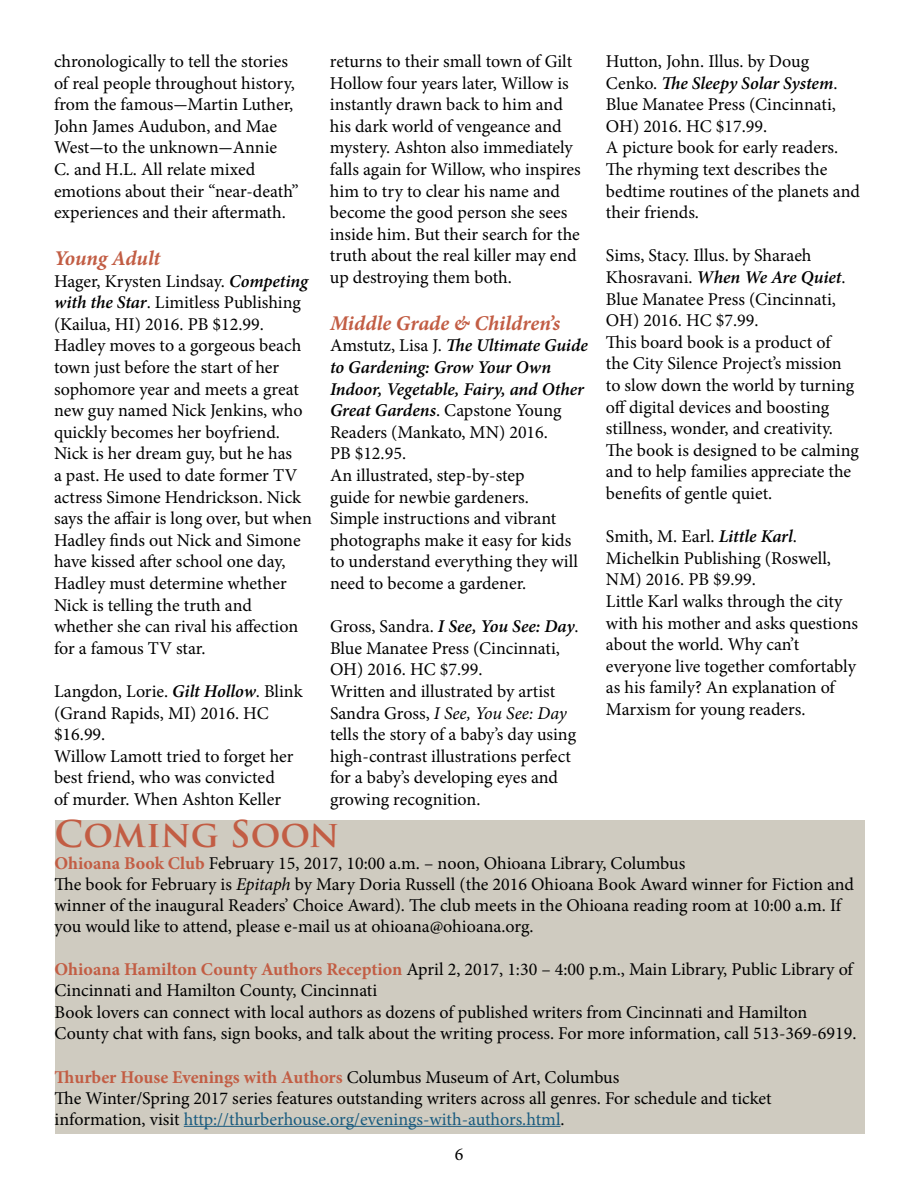
<style>
.page{position:relative;width:918px;height:1188px;background:#fff}
.page>*{position:absolute;margin:0;border:0;box-sizing:border-box;transform-origin:0 0}
.t1{font:700 36px "Trajan Pro";color:#c25d44}
.t2{font:italic 700 21px "Minion Pro";letter-spacing:-.005em;color:#c25d44}
.t3{font:18px/21.6px "Minion Pro";letter-spacing:-.005em;color:#000}
.s1{font-family:"Sentinel"}
.s2{font-weight:600;font-style:italic}
.s3{font-style:italic}
.s4{font-weight:700;color:#c25d44}
.s5{color:#195b7f}
</style>
<div class="page">
<div style="left:55px;top:820px;width:810px;height:314px;background:#cfcbc0"></div>
<hr style="left:184px;top:1126px;width:377px;height:1px;background:#195b7f">
<p class="t3" style="left:54px;top:51px;width:246px">chronologically to tell the stories of real people throughout history, from the famous<span class="s1">—</span>Martin Luther,<br>John James Audubon, and Mae<br>West<span class="s1">—</span>to the unknown<span class="s1">—</span>Annie<br>C. and H.L. All relate mixed emotions about their “near-death” experiences and their aftermath.</p>
<p class="t2" style="left:54px;top:243px;width:108px">Young Adult</p>
<p class="t3" style="left:54px;top:270px;width:260px">Hager, Krysten Lindsay. <span class="s2">Competing with the Star</span>. Limitless Publishing (Kailua, HI) 2016. PB $12.99.<br>Hadley moves to a gorgeous beach town just before the start of her sophomore year and meets a great new guy named Nick Jenkins, who quickly becomes her boyfriend.<br>Nick is her dream guy, but he has<br>a past. He used to date former TV actress Simone Hendrickson. Nick says the affair is long over, but when<br>Hadley finds out Nick and Simone have kissed after school one day,<br>Hadley must determine whether<br>Nick is telling the truth and whether she can rival his affection for a famous TV star.</p>
<p class="t3" style="left:54px;top:681px;width:250px">Langdon, Lorie. <span class="s2">Gilt Hollow</span>. Blink (Grand Rapids, MI) 2016. HC $16.99.<br>Willow Lamott tried to forget her best friend, who was convicted<br>of murder. When Ashton Keller</p>
<p class="t3" style="left:330px;top:51px;width:252px">returns to their small town of Gilt<br>Hollow four years later, Willow is instantly drawn back to him and his dark world of vengeance and mystery. Ashton also immediately falls again for Willow, who inspires him to try to clear his name and become the good person she sees inside him. But their search for the truth about the real killer may end up destroying them both.</p>
<p class="t2" style="left:330px;top:308px;width:232px">Middle Grade &amp; Children’s</p>
<p class="t3" style="left:330px;top:335px;width:260px">Amstutz, Lisa J. <span class="s2">The Ultimate Guide to Gardening: Grow Your Own<br>Indoor, Vegetable, Fairy, and Other<br>Great Gardens</span>. Capstone Young<br>Readers (Mankato, MN) 2016.<br>PB $12.95.<br>An illustrated, step-by-step<br>guide for newbie gardeners.<br>Simple instructions and vibrant photographs make it easy for kids to understand everything they will need to become a gardener.</p>
<p class="t3" style="left:330px;top:616px;width:250px">Gross, Sandra. <span class="s2">I See, You See: Day</span>.<br>Blue Manatee Press (Cincinnati,<br>OH) 2016. HC $7.99.<br>Written and illustrated by artist<br>Sandra Gross, <span class="s3">I See, You See: Day </span>tells the story of a baby’s day using high-contrast illustrations perfect for a baby’s developing eyes and growing recognition.</p>
<p class="t3" style="left:606px;top:51px;width:255px">Hutton, John. Illus. by Doug<br>Cenko. <span class="s2">The Sleepy Solar System</span>.<br>Blue Manatee Press (Cincinnati,<br>OH) 2016. HC $17.99.<br>A picture book for early readers.<br>The rhyming text describes the bedtime routines of the planets and their friends.</p>
<p class="t3" style="left:606px;top:245px;width:254px">Sims, Stacy. Illus. by Sharaeh<br>Khosravani. <span class="s2">When We Are Quiet</span>.<br>Blue Manatee Press (Cincinnati,<br>OH) 2016. HC $7.99.<br>This board book is a product of<br>the City Silence Project’s mission to slow down the world by turning off digital devices and boosting stillness, wonder, and creativity.<br>The book is designed to be calming and to help families appreciate the benefits of gentle quiet.</p>
<p class="t3" style="left:606px;top:526px;width:254px">Smith, M. Earl. <span class="s2">Little Karl</span>.<br>Michelkin Publishing (Roswell,<br>NM) 2016. PB $9.99.<br>Little Karl walks through the city with his mother and asks questions about the world. Why can’t everyone live together comfortably as his family? An explanation of<br>Marxism for young readers.</p>
<h1 class="t1" style="left:55px;top:812px;width:286px">COMING SOON</h1>
<p class="t3" style="left:55px;top:853px;width:801px;line-height:21px"><span class="s4">Ohioana Book Club</span> February 15, 2017, 10:00 a.m. – noon, Ohioana Library, Columbus<br>The book for February is <span class="s3">Epitaph</span> by Mary Doria Russell (the 2016 Ohioana Book Award winner for Fiction and winner of the inaugural Readers’ Choice Award). The club meets in the Ohioana reading room at 10:00 a.m. If you would like to attend, please e-mail us at ohioana@ohioana.org.</p>
<p class="t3" style="left:55px;top:958px;width:803px"><span class="s4">Ohioana Hamilton County Authors Reception</span> April 2, 2017, 1:30 – 4:00 p.m., Main Library, Public Library of Cincinnati and Hamilton County, Cincinnati<br>Book lovers can connect with local authors as dozens of published writers from Cincinnati and Hamilton County chat with fans, sign books, and talk about the writing process. For more information, call 513-369-6919.</p>
<p class="t3" style="left:55px;top:1066px;width:719px;line-height:21px"><span class="s4">Thurber House Evenings with Authors</span> Columbus Museum of Art, Columbus<br>The Winter/Spring 2017 series features outstanding writers across all genres. For schedule and ticket information, visit <span class="s5">http://thurberhouse.org/evenings-with-authors.html</span>.</p>
<p class="t3" style="left:455px;top:1143px;width:10px">6</p>
</div>
